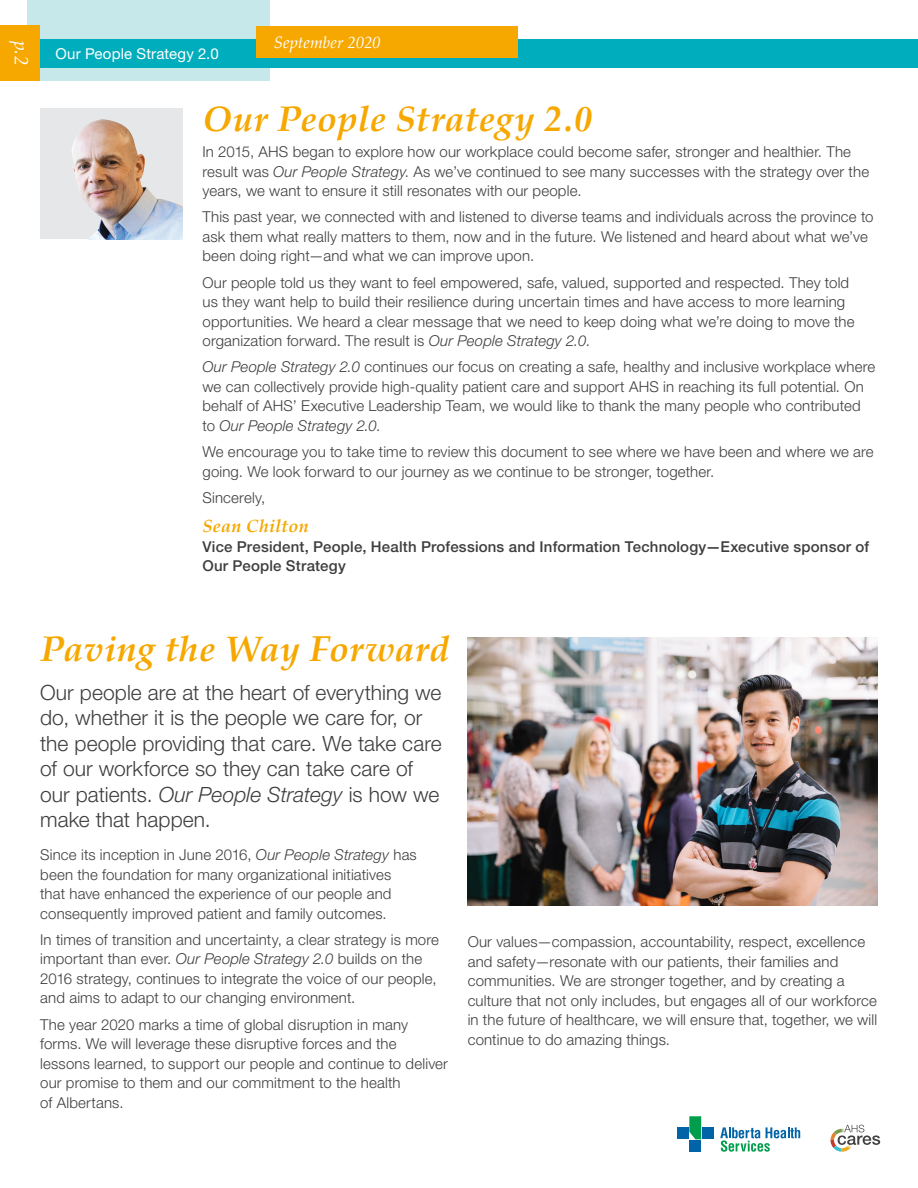
<style>
.page{position:relative;width:918px;height:1188px;background:#fff}
.page>*{position:absolute;margin:0;border:0;box-sizing:border-box;transform-origin:0 0}
.Body_Text{font:italic 700 36px "Palatino";letter-spacing:.01em;color:#f6a800}
.Body_text_columns{font:italic 700 36px "Palatino";letter-spacing:.005em;color:#f6a800}
._1st_paragraph{font:300 21px/25.5px "Helvetica Neue LT Std";letter-spacing:.005em;color:#3e3e3f}
.t1{font:italic 19.5px "Palatino";color:#fff}
.Body_Text-2{font:italic 700 18px "Palatino";letter-spacing:.01em;color:#f6a800}
.t2{font:italic 16.5px "Palatino";color:#fff}
.Body_Text-3{font:300 15px/19.5px "Helvetica Neue LT Std";letter-spacing:.01em;color:#3e3e3f}
.Body_Text-4{font:500 15px/19.5px "Helvetica Neue LT Std";letter-spacing:.01em;color:#3e3e3f}
.t3{font:15px "Helvetica Neue LT Std";letter-spacing:.01em;color:#fff}
.s1{font-style:italic}
</style>
<div class="page">
<div style="left:27px;top:0;width:243px;height:81px;background:#c7e8ea"></div>
<div style="left:0;top:39px;width:918px;height:29px;background:#00adbc"></div>
<div style="left:0;top:26px;width:40px;height:55px;background:#f6a800"></div>
<div style="left:256px;top:26px;width:262px;height:31px;background:#f6a800"></div>
<svg style="left:720px;top:1127px;width:80px;height:25px"></svg>
<div style="left:677px;top:1127px;width:11px;height:12px;background:#0163a8"></div>
<div style="left:702px;top:1127px;width:11px;height:12px;background:#0163a8"></div>
<div style="left:689px;top:1140px;width:12px;height:12px;background:#0163a8"></div>
<svg style="left:689px;top:1116px;width:12px;height:23px"></svg>
<svg style="left:831px;top:1125px;width:49px;height:27px"></svg>
<div style="left:40px;top:109px;width:143px;height:130px;background:#e6e7e9"></div>
<img style="left:72px;top:119px;width:111px;height:120px">
<img style="left:468px;top:637px;width:409px;height:268px">
<h3 class="t1" style="left:38px;top:41px;width:26px;rotate:90deg">p.2</h3>
<p class="t3" style="left:56px;top:45px;width:165px">Our People Strategy 2.0</p>
<p class="t2" style="left:274px;top:28px;width:109px">September 2020</p>
<p class="Body_Text" style="left:202px;top:89px;width:391px">Our People Strategy 2.0</p>
<p class="Body_Text-3" style="left:202px;top:142px;width:668px">In 2015, AHS began to explore how our workplace could become safer, stronger and healthier. The result was <span class="s1">Our People Strategy</span>. As we’ve continued to see many successes with the strategy over the years, we want to ensure it still resonates with our people.</p>
<p class="Body_Text-3" style="left:202px;top:207px;width:673px">This past year, we connected with and listened to diverse teams and individuals across the province to ask them what really matters to them, now and in the future. We listened and heard about what we’ve been doing right—and what we can improve upon.</p>
<p class="Body_Text-3" style="left:202px;top:272px;width:654px">Our people told us they want to feel empowered, safe, valued, supported and respected. They told us they want help to build their resilience during uncertain times and have access to more learning opportunities. We heard a clear message that we need to keep doing what we’re doing to move the organization forward. The result is <span class="s1">Our People Strategy 2.0</span>.</p>
<p class="Body_Text-3" style="left:202px;top:357px;width:674px"><span class="s1">Our People Strategy 2.0</span> continues our focus on creating a safe, healthy and inclusive workplace where we can collectively provide high-quality patient care and support AHS in reaching its full potential. On behalf of AHS’ Executive Leadership Team, we would like to thank the many people who contributed to <span class="s1">Our People Strategy 2.0</span>.</p>
<p class="Body_Text-3" style="left:202px;top:442px;width:673px">We encourage you to take time to review this document to see where we have been and where we are going. We look forward to our journey as we continue to be stronger, together.</p>
<p class="Body_Text-3" style="left:202px;top:487px;width:64px">Sincerely,</p>
<p class="Body_Text-2" style="left:202px;top:511px;width:108px">Sean Chilton</p>
<p class="Body_Text-4" style="left:202px;top:536px;width:668px">Vice President, People, Health Professions and Information Technology—Executive sponsor of<br>Our People Strategy</p>
<p class="Body_text_columns" style="left:40px;top:619px;width:411px">Paving the Way Forward</p>
<p class="_1st_paragraph" style="left:40px;top:679px;width:403px">Our people are at the heart of everything we do, whether it is the people we care for, or the people providing that care. We take care of our workforce so they can take care of our patients. <span class="s1">Our People Strategy</span> is how we make that happen.</p>
<p class="Body_Text-3" style="left:40px;top:845px;width:378px">Since its inception in June 2016, <span class="s1">Our People Strategy</span> has been the foundation for many organizational initiatives that have enhanced the experience of our people and consequently improved patient and family outcomes.</p>
<p class="Body_Text-3" style="left:40px;top:930px;width:400px">In times of transition and uncertainty, a clear strategy is more important than ever. <span class="s1">Our People Strategy 2.0</span> builds on the 2016 strategy, continues to integrate the voice of our people, and aims to adapt to our changing environment.</p>
<p class="Body_Text-3" style="left:40px;top:1014px;width:409px">The year 2020 marks a time of global disruption in many forms. We will leverage these disruptive forces and the lessons learned, to support our people and continue to deliver our promise to them and our commitment to the health<br>of Albertans.</p>
<p class="Body_Text-3" style="left:468px;top:932px;width:411px">Our values—compassion, accountability, respect, excellence and safety—resonate with our patients, their families and communities. We are stronger together, and by creating a culture that not only includes, but engages all of our workforce in the future of healthcare, we will ensure that, together, we will continue to do amazing things.</p>
</div>
